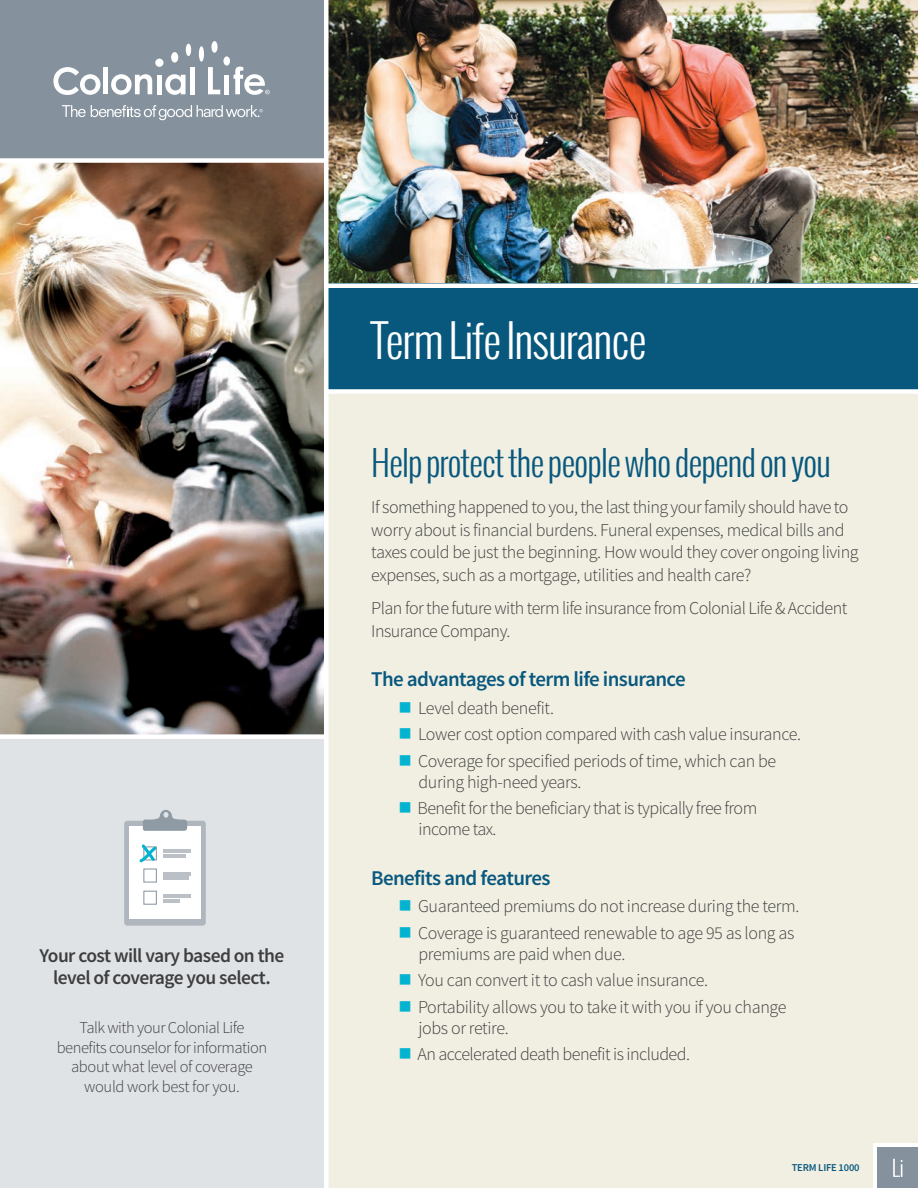
<style>
.page{position:relative;width:918px;height:1188px;background:#fff}
.page>*{position:absolute;margin:0;border:0;box-sizing:border-box;transform-origin:0 0}
.t1{font:300 45px "Oswald";letter-spacing:-.03em;color:#fff}
.Headline{font:300 34.5px "Oswald";letter-spacing:-.035em;color:#08587e}
.Smaller_Subhead{font:600 21px "Source Sans Pro";letter-spacing:-.03em;color:#08587e}
.t2{font:600 19.5px/22.5px "Source Sans Pro";letter-spacing:-.03em;color:#3e3e3f;text-align:center}
.Body_Copy{font:300 18px/22.5px "Source Sans Pro";letter-spacing:-.02em;color:#3e3e3f}
.Body_Copy-2{font:300 16.5px/19.5px "Source Sans Pro";letter-spacing:-.03em;color:#3e3e3f;text-align:center}
.Product_tab{font:600 10.5px "Source Sans Pro";letter-spacing:-.02em;color:#08587e}
</style>
<div class="page">
<div style="left:0;top:734px;width:324px;height:454px;background:#e0e3e6"></div>
<img style="left:0;top:163px;width:324px;height:571px">
<img style="left:328px;top:0;width:590px;height:284px">
<div style="left:324px;top:378px;width:594px;height:810px;background:#f1efe2"></div>
<div style="left:0;top:0;width:324px;height:162px;background:#85929d"></div>
<div style="left:326px;top:284px;width:592px;height:108px;background:#08587e"></div>
<div style="left:0;top:158px;width:324px;height:5px;background:#fff"></div>
<hr style="left:324px;top:284px;width:594px;height:4px;background:#fff">
<div style="left:324px;top:389px;width:594px;height:5px;background:#fff"></div>
<svg style="left:53px;top:67px;width:47px;height:28px"></svg>
<div style="left:103px;top:68px;width:5px;height:26px;background:#fff"></div>
<svg style="left:111px;top:74px;width:41px;height:21px"></svg>
<hr style="left:157px;top:75px;width:4px;height:19px;background:#fff">
<svg style="left:165px;top:74px;width:21px;height:21px"></svg>
<div style="left:190px;top:67px;width:5px;height:27px;background:#fff"></div>
<svg style="left:208px;top:67px;width:12px;height:27px"></svg>
<div style="left:223px;top:56px;width:7px;height:10px;background:#fff;border-radius:50%"></div>
<div style="left:199px;top:46px;width:5px;height:16px;background:#fff;border-radius:50%"></div>
<div style="left:155px;top:59px;width:9px;height:8px;background:#fff;border-radius:50%"></div>
<div style="left:171px;top:52px;width:7px;height:11px;background:#fff;border-radius:50%"></div>
<div style="left:211px;top:41px;width:7px;height:12px;background:#fff;border-radius:50%"></div>
<div style="left:186px;top:44px;width:5px;height:12px;background:#fff;border-radius:50%"></div>
<div style="left:224px;top:75px;width:5px;height:19px;background:#fff"></div>
<svg style="left:233px;top:67px;width:37px;height:28px"></svg>
<svg style="left:62px;top:105px;width:201px;height:15px"></svg>
<div style="left:0;top:734px;width:325px;height:5px;background:#fff"></div>
<hr style="left:324px;top:0;width:4px;height:1188px;background:#fff">
<div style="left:124px;top:821px;width:82px;height:105px;background:#afb6bd;border-radius:3px"></div>
<div style="left:129px;top:826px;width:72px;height:93px;background:#fff"></div>
<svg style="left:143px;top:810px;width:44px;height:21px"></svg>
<svg style="left:139px;top:844px;width:18px;height:61px"></svg>
<hr style="left:163px;top:850px;width:28px;height:3px;background:#bbc0c6">
<hr style="left:163px;top:872px;width:28px;height:3px;background:#bbc0c6">
<hr style="left:163px;top:894px;width:28px;height:3px;background:#bbc0c6">
<hr style="left:163px;top:855px;width:23px;height:3px;background:#bbc0c6">
<hr style="left:163px;top:877px;width:25px;height:3px;background:#bbc0c6">
<hr style="left:163px;top:899px;width:16px;height:3px;background:#bbc0c6">
<svg style="left:873px;top:1143px;width:45px;height:45px"></svg>
<div style="left:878px;top:1148px;width:40px;height:40px;background:#85929d"></div>
<svg style="left:893px;top:1159px;width:9px;height:18px"></svg>
<p class="t2" style="left:40px;top:944px;width:246px">Your cost will vary based on the level of coverage you select.</p>
<p class="Body_Copy-2" style="left:57px;top:1018px;width:212px">Talk with your Colonial Life benefits counselor for information about what level of coverage would work best for you.</p>
<p class="t1" style="left:371px;top:309px;width:277px">Term Life Insurance</p>
<p class="Headline" style="left:371px;top:439px;width:461px">Help protect the people who depend on you</p>
<p class="Body_Copy" style="left:371px;top:496px;width:489px">If something happened to you, the last thing your family should have to worry about is financial burdens. Funeral expenses, medical bills and taxes could be just the beginning. How would they cover ongoing living expenses, such as a mortgage, utilities and health care?</p>
<p class="Body_Copy" style="left:371px;top:597px;width:478px">Plan for the future with term life insurance from Colonial Life &amp; Accident<br>Insurance Company.</p>
<p class="Smaller_Subhead" style="left:371px;top:666px;width:316px">The advantages of term life insurance</p>
<p class="Body_Copy" style="left:418px;top:697px;width:138px">Level death benefit.</p>
<p class="Body_Copy" style="left:418px;top:723px;width:385px">Lower cost option compared with cash value insurance.</p>
<p class="Body_Copy" style="left:418px;top:750px;width:360px;line-height:21px">Coverage for specified periods of time, which can be during high-need years.</p>
<p class="Body_Copy" style="left:418px;top:798px;width:341px;line-height:21px">Benefit for the beneficiary that is typically free from income tax.</p>
<p class="Smaller_Subhead" style="left:371px;top:864px;width:181px">Benefits and features</p>
<p class="Body_Copy" style="left:418px;top:895px;width:383px">Guaranteed premiums do not increase during the term.</p>
<p class="Body_Copy" style="left:418px;top:922px;width:378px;line-height:21px">Coverage is guaranteed renewable to age 95 as long as premiums are paid when due.</p>
<p class="Body_Copy" style="left:418px;top:969px;width:291px">You can convert it to cash value insurance.</p>
<p class="Body_Copy" style="left:418px;top:996px;width:370px;line-height:21px">Portability allows you to take it with you if you change jobs or retire.</p>
<p class="Body_Copy" style="left:418px;top:1043px;width:274px">An accelerated death benefit is included.</p>
<p class="Product_tab" style="left:792px;top:1161px;width:69px">TERM LIFE 1000</p>
</div>
